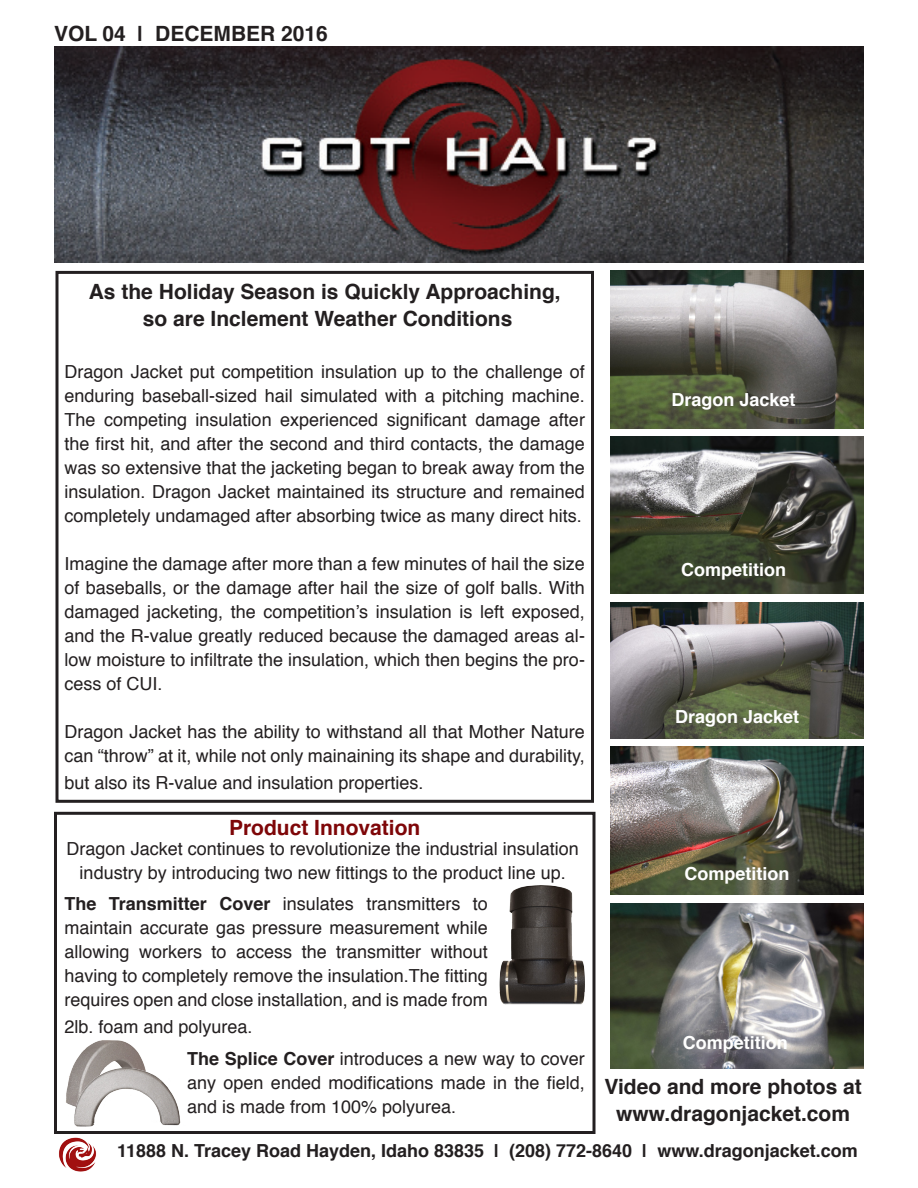
<style>
.page{position:relative;width:918px;height:1188px;background:#fff}
.page>*{position:absolute;margin:0;border:0;box-sizing:border-box;transform-origin:0 0}
.t1{font:700 21px/27px "Helvetica";color:#231f20;text-align:center}
.t2{font:700 21px "Helvetica";color:#7e0608}
.t3{font:18px/24px "Helvetica";color:#231f20;text-align:justify}
.t4{font:700 18px "Helvetica";color:#231f20}
.t5{font:700 18px "Helvetica";color:#fff}
.s1{font-weight:700}
</style>
<div class="page">
<div style="left:54px;top:812px;width:542px;height:322px;border:3px solid #231f20"></div>
<img style="left:54px;top:47px;width:810px;height:216px">
<img style="left:610px;top:437px;width:254px;height:157px">
<div style="left:56px;top:271px;width:538px;height:532px;border:3px solid #231f20"></div>
<img style="left:610px;top:271px;width:254px;height:157px">
<img style="left:66px;top:1040px;width:77px;height:64px">
<img style="left:68px;top:1062px;width:113px;height:65px">
<img style="left:499px;top:885px;width:86px;height:120px">
<img style="left:59px;top:1138px;width:37px;height:34px">
<img style="left:610px;top:747px;width:254px;height:148px">
<img style="left:610px;top:602px;width:254px;height:137px">
<img style="left:610px;top:904px;width:254px;height:165px">
<p class="t1" style="left:54px;top:20px;width:275px">VOL 04 | DECEMBER 2016</p>
<p class="t1" style="left:89px;top:278px;width:473px">As the Holiday Season is Quickly Approaching,</p>
<p class="t1" style="left:143px;top:305px;width:371px">so are Inclement Weather Conditions</p>
<p class="t3" style="left:64px;top:360px;width:522px">Dragon Jacket put competition insulation up to the challenge of enduring baseball-sized hail simulated with a pitching machine.<br>The competing insulation experienced significant damage after the first hit, and after the second and third contacts, the damage was so extensive that the jacketing began to break away from the insulation. Dragon Jacket maintained its structure and remained completely undamaged after absorbing twice as many direct hits.</p>
<p class="t3" style="left:64px;top:552px;width:522px">Imagine the damage after more than a few minutes of hail the size of baseballs, or the damage after hail the size of golf balls. With damaged jacketing, the competition’s insulation is left exposed, and the R-value greatly reduced because the damaged areas al&shy;low moisture to infiltrate the insulation, which then begins the pro&shy;cess of CUI.</p>
<p class="t3" style="left:64px;top:720px;width:522px">Dragon Jacket has the ability to withstand all that Mother Nature can “throw” at it, while not only mainaining its shape and durability,</p>
<p class="t3" style="left:64px;top:771px;width:361px">but also its R-value and insulation properties.</p>
<p class="t2" style="left:229px;top:811px;width:193px">Product Innovation</p>
<p class="t3" style="left:67px;top:837px;width:514px;text-align:center">Dragon Jacket continues to revolutionize the industrial insulation industry by introducing two new fittings to the product line up.</p>
<p class="t3" style="left:64px;top:893px;width:425px"><span class="s1">The Transmitter Cover</span> insulates transmitters to maintain accurate gas pressure measurement while allowing workers to access the transmitter without having to completely remove the insulation.The fitting requires open and close installation, and is made from</p>
<p class="t3" style="left:64px;top:1016px;width:190px">2lb. foam and polyurea.</p>
<p class="t3" style="left:187px;top:1048px;width:399px"><span class="s1">The Splice Cover</span> introduces a new way to cover any open ended modifications made in the field, and is made from 100% polyurea.</p>
<p class="t5" style="left:671px;top:385px;width:126px">Dragon Jacket</p>
<p class="t5" style="left:681px;top:555px;width:106px">Competition</p>
<p class="t5" style="left:675px;top:702px;width:126px">Dragon Jacket</p>
<p class="t5" style="left:685px;top:859px;width:106px">Competition</p>
<p class="t5" style="left:683px;top:1029px;width:106px">Competition</p>
<p class="t1" style="left:604px;top:1074px;width:259px">Video and more photos at www.dragonjacket.com</p>
<p class="t4" style="left:117px;top:1136px;width:742px">11888 N. Tracey Road Hayden, Idaho 83835 | (208) 772-8640 | www.dragonjacket.com</p>
</div>
